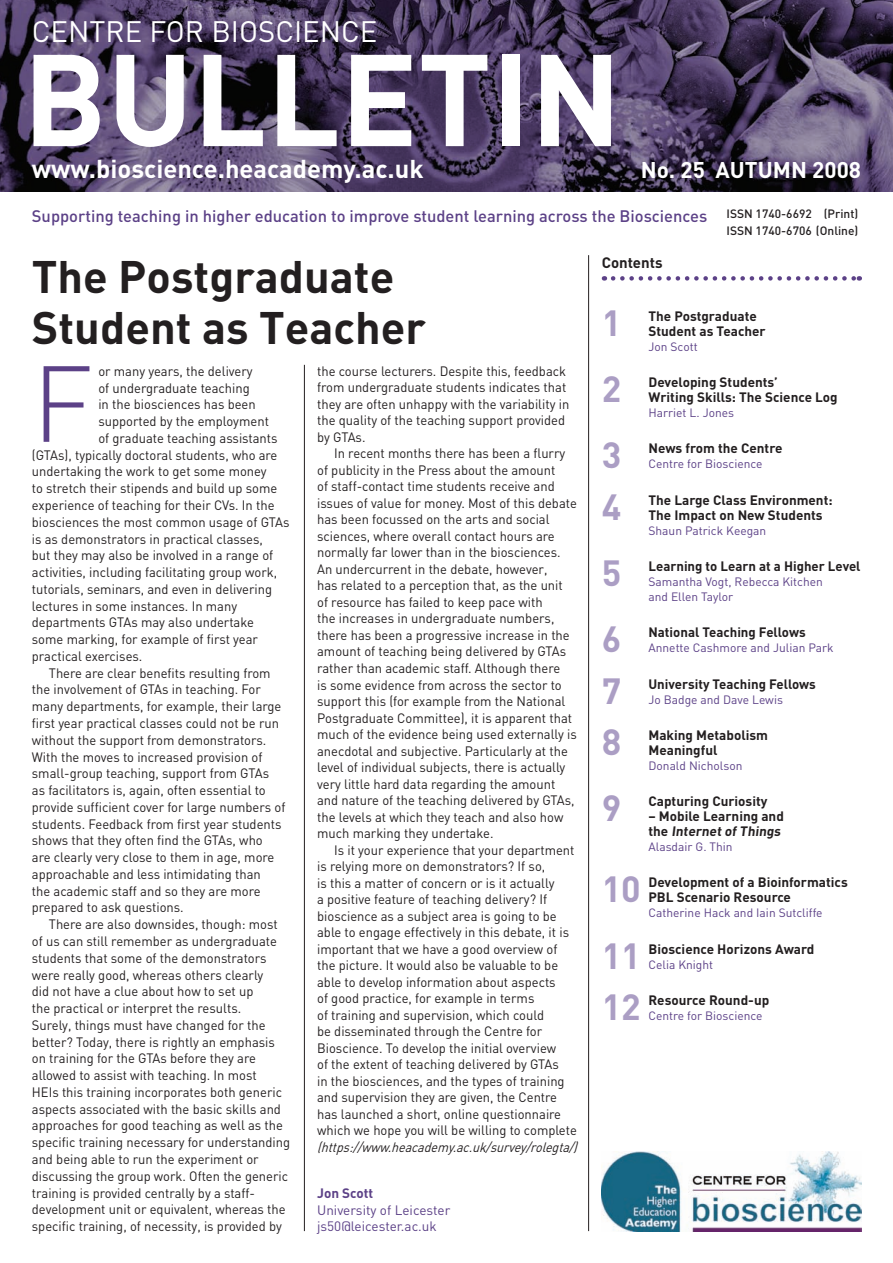
<style>
.page{position:relative;width:893px;height:1263px;background:#fff}
.page>*{position:absolute;margin:0;border:0;box-sizing:border-box;transform-origin:0 0}
.t1{font:700 128.25px "DIN";color:#fff}
.main_text{font:300 106.2px "DIN";color:#5c4187}
.heading_1{font:700 45px/51px "DIN";color:#231f20}
.contents_title{font:700 36px "DIN";color:#ab9ec4}
.t2{font:29.25px "DIN";color:#fff}
.t3{font:700 25.5px "DIN";color:#fff}
.t4{font:700 22.5px "DIN";color:#fff}
.t5{font:500 16.5px "DIN";color:#5c4187}
.contents_title-2{font:700 15px "DIN";color:#231f20}
.main_text-2{font:13.5px/16.5px "DIN";color:#231f20;scale:.96 1}
.contents_title-3{font:700 13.5px/15px "DIN";color:#231f20}
.author_description{font:13.5px "DIN";color:#5c4187}
.author{font:700 13.5px "DIN";color:#5c4187}
.contents_author{font:12px/15px "DIN";color:#5c4187}
.t6{font:500 12px "DIN";color:#231f20}
.s1{font-style:italic}
</style>
<div class="page">
<img style="left:0;top:0;width:893px;height:191px">
<svg style="left:613px;top:276px;width:247px;height:5px"></svg>
<img style="left:602px;top:1152px;width:259px;height:79px">
<hr style="left:304px;top:365px;width:1px;height:866px;background:#231f20">
<hr style="left:588px;top:255px;width:1px;height:976px;background:#231f20">
<p class="t2" style="left:32px;top:13px;width:347px">CENTRE FOR BIOSCIENCE</p>
<p class="t1" style="left:23px;top:16px;width:600px">BULLETIN</p>
<p class="t3" style="left:32px;top:152px;width:393px">www.bioscience.heacademy.ac.uk</p>
<p class="t4" style="left:641px;top:155px;width:222px">No. 25 AUTUMN 2008</p>
<p class="t6" style="left:726px;top:206px;width:133px">ISSN 1740-6692 (Print)</p>
<p class="t6" style="left:726px;top:223px;width:133px">ISSN 1740-6706 (Online)</p>
<p class="t5" style="left:32px;top:205px;width:677px">Supporting teaching in higher education to improve student learning across the Biosciences</p>
<p class="contents_title-2" style="left:602px;top:252px;width:62px">Contents</p>
<p class="heading_1" style="left:32px;top:249px;width:395px">The Postgraduate<br>Student as Teacher</p>
<p class="main_text" style="left:32px;top:338px;width:63px">F</p>
<p class="main_text-2" style="left:98px;top:362px;width:162px">or many years, the delivery</p>
<p class="contents_title" style="left:602px;top:299px;width:21px">1</p>
<p class="contents_title-3" style="left:648px;top:308px;width:119px">The Postgraduate<br>Student as Teacher</p>
<p class="contents_author" style="left:648px;top:339px;width:51px">Jon Scott</p>
<p class="contents_title" style="left:602px;top:366px;width:21px">2</p>
<p class="contents_title-3" style="left:648px;top:374px;width:191px">Developing Students’<br>Writing Skills: The Science Log</p>
<p class="contents_author" style="left:648px;top:405px;width:87px">Harriet L. Jones</p>
<p class="contents_title" style="left:602px;top:432px;width:21px">3</p>
<p class="contents_title-3" style="left:648px;top:440px;width:136px">News from the Centre</p>
<p class="main_text-2" style="left:317px;top:362px;width:264px">the course lecturers. Despite this, feedback from undergraduate students indicates that they are often unhappy with the variability in the quality of the teaching support provided by GTAs.</p>
<p class="main_text-2" style="left:317px;top:445px;width:272px;text-indent:17px">In recent months there has been a flurry of publicity in the Press about the amount<br>of staff-contact time students receive and issues of value for money. Most of this debate has been focussed on the arts and social sciences, where overall contact hours are normally far lower than in the biosciences.<br>An undercurrent in the debate, however,<br>has related to a perception that, as the unit of resource has failed to keep pace with<br>the increases in undergraduate numbers, there has been a progressive increase in the amount of teaching being delivered by GTAs rather than academic staff. Although there<br>is some evidence from across the sector to support this (for example from the National Postgraduate Committee), it is apparent that much of the evidence being used externally is anecdotal and subjective. Particularly at the level of individual subjects, there is actually very little hard data regarding the amount and nature of the teaching delivered by GTAs, the levels at which they teach and also how much marking they undertake.</p>
<p class="main_text-2" style="left:317px;top:841px;width:277px;text-indent:17px">Is it your experience that your department is relying more on demonstrators? If so,<br>is this a matter of concern or is it actually<br>a positive feature of teaching delivery? If bioscience as a subject area is going to be able to engage effectively in this debate, it is important that we have a good overview of<br>the picture. It would also be valuable to be able to develop information about aspects<br>of good practice, for example in terms<br>of training and supervision, which could<br>be disseminated through the Centre for Bioscience. To develop the initial overview<br>of the extent of teaching delivered by GTAs<br>in the biosciences, and the types of training and supervision they are given, the Centre<br>has launched a short, online questionnaire which we hope you will be willing to complete <span class="s1">(https://www.heacademy.ac.uk/survey/rolegta/)</span></p>
<p class="author" style="left:317px;top:1184px;width:58px">Jon Scott</p>
<p class="author_description" style="left:317px;top:1201px;width:135px">University of Leicester</p>
<p class="author_description" style="left:317px;top:1218px;width:121px">js50@leicester.ac.uk</p>
<p class="main_text-2" style="left:98px;top:379px;width:159px">of undergraduate teaching</p>
<p class="main_text-2" style="left:98px;top:396px;width:165px">in the biosciences has been</p>
<p class="main_text-2" style="left:98px;top:413px;width:179px">supported by the employment</p>
<p class="main_text-2" style="left:98px;top:429px;width:188px">of graduate teaching assistants</p>
<p class="main_text-2" style="left:32px;top:446px;width:257px">(GTAs), typically doctoral students, who are</p>
<p class="main_text-2" style="left:32px;top:463px;width:246px">undertaking the work to get some money</p>
<p class="main_text-2" style="left:32px;top:480px;width:257px">to stretch their stipends and build up some</p>
<p class="main_text-2" style="left:32px;top:497px;width:254px">experience of teaching for their CVs. In the</p>
<p class="main_text-2" style="left:32px;top:513px;width:270px">biosciences the most common usage of GTAs</p>
<p class="main_text-2" style="left:32px;top:530px;width:242px">is as demonstrators in practical classes,</p>
<p class="main_text-2" style="left:32px;top:547px;width:253px">but they may also be involved in a range of</p>
<p class="main_text-2" style="left:32px;top:564px;width:257px">activities, including facilitating group work,</p>
<p class="main_text-2" style="left:32px;top:580px;width:252px">tutorials, seminars, and even in delivering</p>
<p class="main_text-2" style="left:32px;top:597px;width:215px">lectures in some instances. In many</p>
<p class="main_text-2" style="left:32px;top:614px;width:233px">departments GTAs may also undertake</p>
<p class="main_text-2" style="left:32px;top:631px;width:237px">some marking, for example of first year</p>
<p class="main_text-2" style="left:32px;top:647px;width:117px">practical exercises.</p>
<p class="main_text-2" style="left:32px;top:664px;width:266px;text-indent:17px">There are clear benefits resulting from the involvement of GTAs in teaching. For many departments, for example, their large first year practical classes could not be run without the support from demonstrators.<br>With the moves to increased provision of small-group teaching, support from GTAs as facilitators is, again, often essential to provide sufficient cover for large numbers of students. Feedback from first year students shows that they often find the GTAs, who<br>are clearly very close to them in age, more approachable and less intimidating than<br>the academic staff and so they are more prepared to ask questions.</p>
<p class="main_text-2" style="left:32px;top:916px;width:271px;text-indent:17px">There are also downsides, though: most of us can still remember as undergraduate students that some of the demonstrators were really good, whereas others clearly<br>did not have a clue about how to set up<br>the practical or interpret the results.<br>Surely, things must have changed for the better? Today, there is rightly an emphasis on training for the GTAs before they are allowed to assist with teaching. In most<br>HEIs this training incorporates both generic aspects associated with the basic skills and approaches for good teaching as well as the specific training necessary for understanding and being able to run the experiment or discussing the group work. Often the generic training is provided centrally by a staff&shy;development unit or equivalent, whereas the specific training, of necessity, is provided by</p>
<p class="contents_author" style="left:648px;top:456px;width:116px">Centre for Bioscience</p>
<p class="contents_title" style="left:602px;top:483px;width:21px">4</p>
<p class="contents_title-3" style="left:648px;top:492px;width:186px">The Large Class Environment:<br>The Impact on New Students</p>
<p class="contents_author" style="left:648px;top:523px;width:119px">Shaun Patrick Keegan</p>
<p class="contents_title" style="left:602px;top:549px;width:21px">5</p>
<p class="contents_title-3" style="left:648px;top:558px;width:214px">Learning to Learn at a Higher Level</p>
<p class="contents_author" style="left:648px;top:574px;width:176px">Samantha Vogt, Rebecca Kitchen and Ellen Taylor</p>
<p class="contents_title" style="left:602px;top:616px;width:21px">6</p>
<p class="contents_title-3" style="left:648px;top:624px;width:159px">National Teaching Fellows</p>
<p class="contents_author" style="left:648px;top:640px;width:187px">Annette Cashmore and Julian Park</p>
<p class="contents_title" style="left:602px;top:667px;width:21px">7</p>
<p class="contents_title-3" style="left:648px;top:675px;width:169px">University Teaching Fellows</p>
<p class="contents_author" style="left:648px;top:691px;width:136px">Jo Badge and Dave Lewis</p>
<p class="contents_title" style="left:602px;top:718px;width:21px">8</p>
<p class="contents_title-3" style="left:648px;top:727px;width:121px">Making Metabolism<br>Meaningful</p>
<p class="contents_author" style="left:648px;top:758px;width:96px">Donald Nicholson</p>
<p class="contents_title" style="left:602px;top:784px;width:21px">9</p>
<p class="contents_title-3" style="left:648px;top:793px;width:121px">Capturing Curiosity</p>
<p class="contents_title-3" style="left:648px;top:808px;width:137px">– Mobile Learning and the Internet of Things</p>
<p class="contents_author" style="left:648px;top:839px;width:86px">Alasdair G. Thin</p>
<p class="contents_title" style="left:602px;top:866px;width:41px">10</p>
<p class="contents_title-3" style="left:648px;top:874px;width:201px">Development of a Bioinformatics<br>PBL Scenario Resource</p>
<p class="contents_author" style="left:648px;top:905px;width:176px">Catherine Hack and Iain Sutcliffe</p>
<p class="contents_title" style="left:602px;top:932px;width:41px">11</p>
<p class="contents_title-3" style="left:648px;top:940px;width:167px">Bioscience Horizons Award</p>
<p class="contents_author" style="left:648px;top:956px;width:66px">Celia Knight</p>
<p class="contents_title" style="left:602px;top:983px;width:41px">12</p>
<p class="contents_title-3" style="left:648px;top:992px;width:122px">Resource Round-up</p>
<p class="contents_author" style="left:648px;top:1008px;width:116px">Centre for Bioscience</p>
</div>
